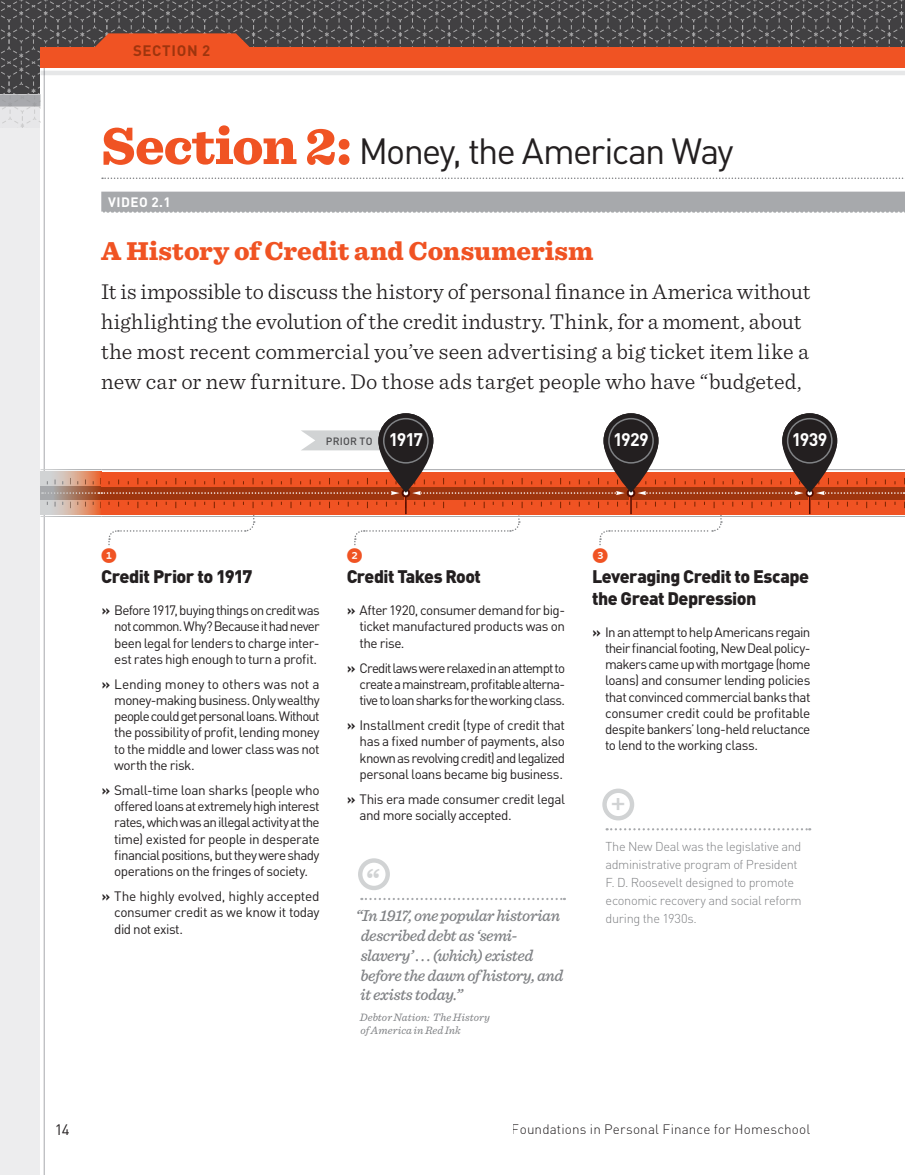
<style>
.page{position:relative;width:905px;height:1175px;background:#fff}
.page>*{position:absolute;margin:0;border:0;box-sizing:border-box;transform-origin:0 0}
.t1{font:36px "DIN Pro";letter-spacing:-.05em;color:#231f20}
.t2{font:700 28.05px "Sentinel";color:#d1d3d4}
.t3{font:900 27px "Sentinel";color:#f05323}
.t4{font:300 22.5px/30px "Sentinel";letter-spacing:.005em;color:#231f20}
.t5{font:900 18px/21.6px "DIN Pro";letter-spacing:-.03em;color:#231f20}
.t6{font:700 18px "DIN Pro";letter-spacing:-.035em;color:#fff}
.t7{font:italic 500 16.5px/19.8px "Sentinel";letter-spacing:-.03em;color:#808285}
.t8{font:15.6px "Whitney Index Black Round Bd";color:#f05323}
.t9{font:700 15px "DIN Pro";letter-spacing:.04em;color:#9f350e}
.t10{font:15px "DIN Pro";color:#231f20}
.t11{font:13.5px/16.2px "DIN Pro";letter-spacing:-.04em;color:#231f20;text-align:justify}
.t12{font:300 13.5px "DIN Pro";letter-spacing:.01em;color:#231f20}
.t13{font:700 13.5px "DIN Pro";letter-spacing:.035em;color:#fff}
.t14{font:300 12.75px/18px "DIN Pro";letter-spacing:-.025em;color:#808285}
.t15{font:italic 11.25px/13.5px "Sentinel";letter-spacing:.005em;color:#808285}
.t16{font:500 10.5px "DIN Pro";letter-spacing:.025em;color:#4d4d4f}
.s1{font-family:"Sentinel";font-weight:900;font-size:54px;color:#f05323}
.s2{font-weight:700;font-size:18px;color:#fff}
.s3{font-weight:700}
</style>
<div class="page">
<svg style="left:596px;top:0;width:308px;height:47px;background:#4a494b"></svg>
<div style="left:0;top:94px;width:196px;height:1080px;background:#ededee"></div>
<div style="left:40px;top:47px;width:864px;height:1127px;background:#fff"></div>
<hr style="left:44px;top:68px;width:1px;height:1106px;background:#a7a9ac">
<hr style="left:40px;top:71px;width:864px;height:4px;background:#e6e7e8">
<svg style="left:40px;top:472px;width:61px;height:42px;background:#d4a894"></svg>
<svg style="left:40px;top:487px;width:61px;height:12px"></svg>
<hr style="left:40px;top:469px;width:61px;height:1px;background:#fff">
<hr style="left:40px;top:516px;width:61px;height:1px;background:#fff">
<div style="left:101px;top:472px;width:803px;height:42px;background:#f05323"></div>
<hr style="left:904px;top:472px;width:1px;height:42px;background:#f05323">
<div style="left:101px;top:487px;width:303px;height:12px;background:#9f350e"></div>
<div style="left:407px;top:487px;width:222px;height:12px;background:#9f350e"></div>
<div style="left:632px;top:487px;width:175px;height:12px;background:#9f350e"></div>
<svg style="left:598px;top:502px;width:125px;height:44px"></svg>
<svg style="left:348px;top:502px;width:174px;height:44px"></svg>
<svg style="left:108px;top:502px;width:147px;height:44px"></svg>
<hr style="left:101px;top:469px;width:803px;height:1px;background:#a7a9ac">
<hr style="left:101px;top:516px;width:803px;height:1px;background:#a7a9ac">
<svg style="left:102px;top:177px;width:802px;height:2px"></svg>
<div style="left:101px;top:192px;width:803px;height:21px;background:#a7a9ac"></div>
<svg style="left:101px;top:211px;width:803px;height:2px"></svg>
<div style="left:811px;top:487px;width:93px;height:12px;background:#9f350e"></div>
<svg style="left:42px;top:492px;width:347px;height:2px"></svg>
<svg style="left:391px;top:491px;width:8px;height:4px"></svg>
<svg style="left:360px;top:860px;width:28px;height:28px"></svg>
<div style="left:358px;top:858px;width:32px;height:32px;border:4px solid #d1d3d4;border-radius:50%"></div>
<svg style="left:361px;top:897px;width:204px;height:3px"></svg>
<svg style="left:604px;top:790px;width:28px;height:28px"></svg>
<div style="left:602px;top:788px;width:32px;height:32px;border:4px solid #d1d3d4;border-radius:50%"></div>
<svg style="left:606px;top:828px;width:204px;height:2px"></svg>
<svg style="left:301px;top:430px;width:79px;height:20px;background:#d6d7d8"></svg>
<svg style="left:412px;top:491px;width:212px;height:4px"></svg>
<hr style="left:405px;top:472px;width:1px;height:42px;background:#540c00">
<div style="left:402px;top:490px;width:7px;height:6px;background:#fff;border-radius:50%"></div>
<div style="left:401px;top:489px;width:9px;height:8px;border:2px solid #540c00;border-radius:50%"></div>
<hr style="left:630px;top:472px;width:1px;height:42px;background:#540c00">
<div style="left:627px;top:490px;width:7px;height:6px;background:#fff;border-radius:50%"></div>
<div style="left:626px;top:489px;width:9px;height:8px;border:2px solid #540c00;border-radius:50%"></div>
<hr style="left:809px;top:472px;width:1px;height:42px;background:#540c00">
<svg style="left:637px;top:491px;width:267px;height:5px"></svg>
<div style="left:805px;top:489px;width:8px;height:8px;border:2px solid #540c00;border-radius:50%"></div>
<svg style="left:378px;top:413px;width:55px;height:80px;fill:#231f20"></svg>
<div style="left:383px;top:418px;width:45px;height:45px;border:2px solid #808285;border-radius:50%"></div>
<svg style="left:603px;top:413px;width:55px;height:80px;fill:#231f20"></svg>
<div style="left:608px;top:418px;width:46px;height:45px;border:2px solid #808285;border-radius:50%"></div>
<svg style="left:782px;top:413px;width:55px;height:80px;fill:#231f20"></svg>
<div style="left:786px;top:418px;width:46px;height:45px;border:2px solid #808285;border-radius:50%"></div>
<div style="left:40px;top:47px;width:864px;height:21px;background:#f05323"></div>
<svg style="left:0;top:0;width:596px;height:127px"></svg>
<p class="t9" style="left:133px;top:40px;width:78px">SECTION 2</p>
<h1 class="t1" style="left:101px;top:126px;width:634px"><span class="s1">Section 2:</span> Money, the American Way</h1>
<p class="t13" style="left:108px;top:193px;width:64px">VIDEO 2.1</p>
<h3 class="t3" style="left:101px;top:229px;width:493px">A History of Credit and Consumerism</h3>
<p class="t4" style="left:101px;top:275px;width:710px">It is impossible to discuss the history of personal finance in America without highlighting the evolution of the credit industry. Think, for a moment, about the most recent commercial you’ve seen advertising a big ticket item like a new car or new furniture. Do those ads target people who have “budgeted,</p>
<p class="t16" style="left:326px;top:433px;width:99px">PRIOR TO <span class="s2">1917</span></p>
<h3 class="t6" style="left:613px;top:427px;width:37px">1929</h3>
<h3 class="t6" style="left:792px;top:427px;width:37px">1939</h3>
<p class="t8" style="left:101px;top:548px;width:17px">1</p>
<p class="t8" style="left:347px;top:548px;width:17px">2</p>
<p class="t8" style="left:592px;top:548px;width:17px">3</p>
<h3 class="t5" style="left:101px;top:565px;width:153px">Credit Prior to 1917</h3>
<p class="t11" style="left:114px;top:601px;width:207px;text-indent:-12px"><span class="s3">»</span> Before 1917, buying things on credit was not common. Why? Because it had never been legal for lenders to charge inter&shy;est rates high enough to turn a profit.</p>
<p class="t11" style="left:114px;top:675px;width:207px;text-indent:-12px"><span class="s3">»</span> Lending money to others was not a money-making business. Only wealthy people could get personal loans. Without the possibility of profit, lending money to the middle and lower class was not worth the risk.</p>
<p class="t11" style="left:114px;top:781px;width:207px;text-indent:-12px"><span class="s3">»</span> Small-time loan sharks (people who offered loans at extremely high interest rates, which was an illegal activity at the time) existed for people in desperate financial positions, but they were shady operations on the fringes of society.</p>
<p class="t11" style="left:114px;top:887px;width:207px;text-indent:-12px"><span class="s3">»</span> The highly evolved, highly accepted consumer credit as we know it today did not exist.</p>
<h3 class="t5" style="left:346px;top:565px;width:136px">Credit Takes Root</h3>
<p class="t11" style="left:359px;top:601px;width:207px;text-indent:-12px"><span class="s3">»</span> After 1920, consumer demand for big&shy;ticket manufactured products was on the rise.</p>
<p class="t11" style="left:359px;top:659px;width:207px;text-indent:-12px"><span class="s3">»</span> Credit laws were relaxed in an attempt to create a mainstream, profitable alterna&shy;tive to loan sharks for the working class.</p>
<p class="t11" style="left:359px;top:716px;width:207px;text-indent:-12px"><span class="s3">»</span> Installment credit (type of credit that has a fixed number of payments, also known as revolving credit) and legalized personal loans became big business.</p>
<p class="t11" style="left:359px;top:790px;width:207px;text-indent:-12px"><span class="s3">»</span> This era made consumer credit legal and more socially accepted.</p>
<h2 class="t2" style="left:366px;top:856px;width:15px">“</h2>
<p class="t7" style="left:356px;top:904px;width:209px">“In 1917, one popular historian described debt as ‘semi&shy;slavery’ . . . (which) existed before the dawn of history, and it exists today.”</p>
<p class="t15" style="left:360px;top:1009px;width:132px">Debtor Nation: The History of America in Red Ink</p>
<h3 class="t5" style="left:592px;top:565px;width:218px">Leveraging Credit to Escape the Great Depression</h3>
<p class="t11" style="left:605px;top:623px;width:207px;text-indent:-12px"><span class="s3">»</span> In an attempt to help Americans regain their financial footing, New Deal policy&shy;makers came up with mortgage (home loans) and consumer lending policies that convinced commercial banks that consumer credit could be profitable despite bankers’ long-held reluctance to lend to the working class.</p>
<h2 class="t2" style="left:611px;top:780px;width:16px">+</h2>
<p class="t14" style="left:605px;top:837px;width:198px">The New Deal was the legislative and administrative program of President<br>F. D. Roosevelt designed to promote economic recovery and social reform during the 1930s.</p>
<p class="t10" style="left:54px;top:1119px;width:17px">14</p>
<p class="t12" style="left:490px;top:1119px;width:321px">Foundations i Personal Finance High School Edition</p>
<p class="t12" style="left:512px;top:1119px;width:300px">Foundations in Personal Finance for Homeschool</p>
</div>
